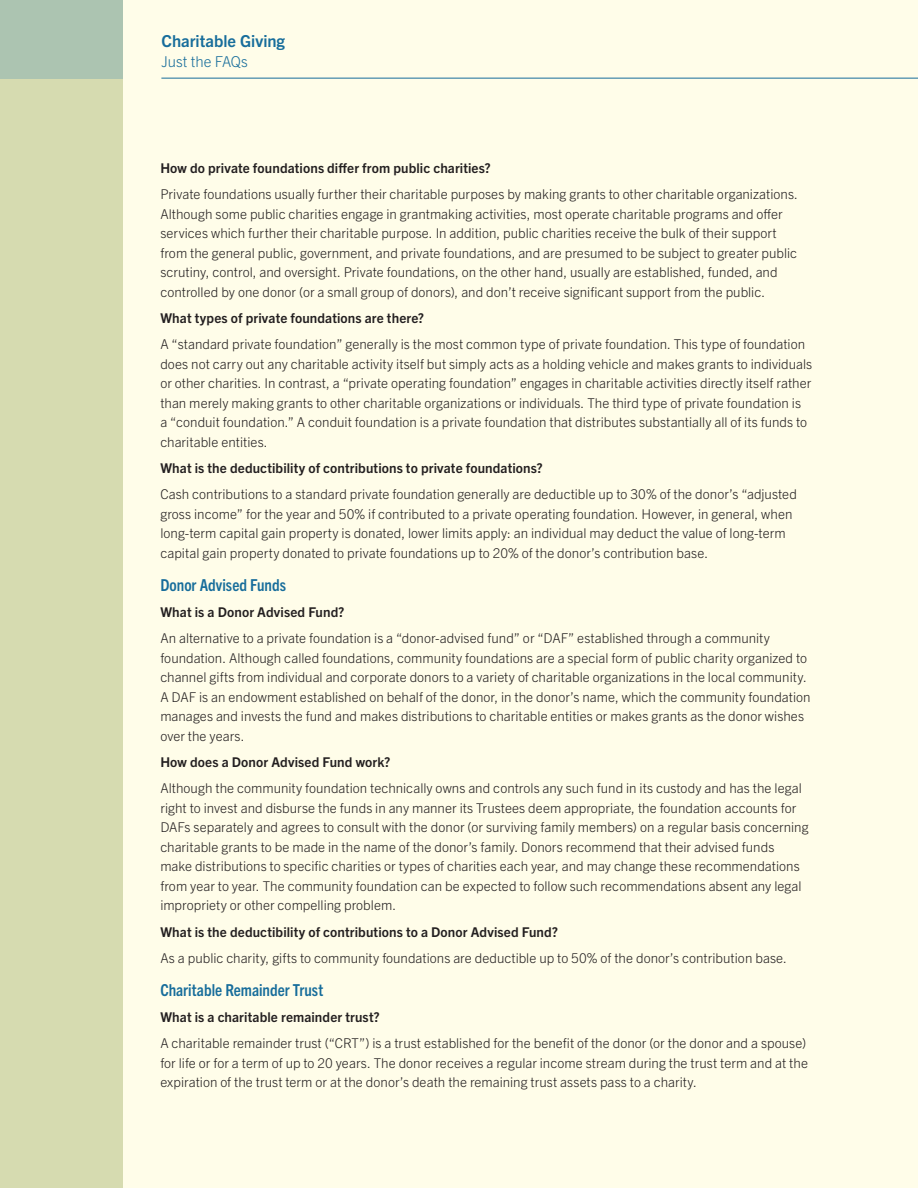
<style>
.page{position:relative;width:918px;height:1188px;background:#fffde9}
.page>*{position:absolute;margin:0;border:0;box-sizing:border-box;transform-origin:0 0}
.Subhead{font:700 condensed 16.5px "Trade Gothic Next LT Pro";color:#176d9b}
.Subhead-2{font:700 16.5px "Trade Gothic Next LT Pro";color:#176d9b}
.Subhead-3{font:300 15px "Trade Gothic Next LT Pro";letter-spacing:-.005em;color:#176d9b}
.Body_Copy{font:300 13.5px/19.5px "Trade Gothic Next LT Pro";letter-spacing:.005em;color:#231f20}
.Body_Copy-2{font:700 13.5px "Trade Gothic Next LT Pro";letter-spacing:.01em;color:#231f20}
</style>
<div class="page">
<div style="left:0;top:0;width:123px;height:1188px;background:#d6dbb0"></div>
<hr style="left:161px;top:78px;width:757px;height:1px;background:#176d9b">
<p class="Subhead-2" style="left:162px;top:30px;width:125px">Charitable Giving</p>
<p class="Subhead-3" style="left:162px;top:51px;width:88px">Just the FAQs</p>
<p class="Body_Copy-2" style="left:160px;top:159px;width:332px">How do private foundations differ from public charities?</p>
<p class="Body_Copy" style="left:160px;top:184px;width:639px">Private foundations usually further their charitable purposes by making grants to other charitable organizations.<br>Although some public charities engage in grantmaking activities, most operate charitable programs and offer services which further their charitable purpose. In addition, public charities receive the bulk of their support from the general public, government, and private foundations, and are presumed to be subject to greater public scrutiny, control, and oversight. Private foundations, on the other hand, usually are established, funded, and controlled by one donor (or a small group of donors), and don’t receive significant support from the public.</p>
<p class="Body_Copy-2" style="left:160px;top:309px;width:265px">What types of private foundations are there?</p>
<p class="Body_Copy" style="left:160px;top:334px;width:653px">A “standard private foundation” generally is the most common type of private foundation. This type of foundation does not carry out any charitable activity itself but simply acts as a holding vehicle and makes grants to individuals or other charities. In contrast, a “private operating foundation” engages in charitable activities directly itself rather than merely making grants to other charitable organizations or individuals. The third type of private foundation is<br>a “conduit foundation.” A conduit foundation is a private foundation that distributes substantially all of its funds to charitable entities.</p>
<p class="Body_Copy-2" style="left:160px;top:459px;width:384px">What is the deductibility of contributions to private foundations?</p>
<p class="Body_Copy" style="left:160px;top:484px;width:638px">Cash contributions to a standard private foundation generally are deductible up to 30% of the donor’s “adjusted gross income” for the year and 50% if contributed to a private operating foundation. However, in general, when long-term capital gain property is donated, lower limits apply: an individual may deduct the value of long-term capital gain property donated to private foundations up to 20% of the donor’s contribution base.</p>
<p class="Subhead" style="left:160px;top:574px;width:127px">Donor Advised Funds</p>
<p class="Body_Copy-2" style="left:160px;top:603px;width:186px">What is a Donor Advised Fund?</p>
<p class="Body_Copy" style="left:160px;top:628px;width:652px">An alternative to a private foundation is a “donor-advised fund” or “DAF” established through a community foundation. Although called foundations, community foundations are a special form of public charity organized to channel gifts from individual and corporate donors to a variety of charitable organizations in the local community.<br>A DAF is an endowment established on behalf of the donor, in the donor’s name, which the community foundation manages and invests the fund and makes distributions to charitable entities or makes grants as the donor wishes over the years.</p>
<p class="Body_Copy-2" style="left:160px;top:753px;width:231px">How does a Donor Advised Fund work?</p>
<p class="Body_Copy" style="left:160px;top:778px;width:650px">Although the community foundation technically owns and controls any such fund in its custody and has the legal right to invest and disburse the funds in any manner its Trustees deem appropriate, the foundation accounts for DAFs separately and agrees to consult with the donor (or surviving family members) on a regular basis concerning charitable grants to be made in the name of the donor’s family. Donors recommend that their advised funds make distributions to specific charities or types of charities each year, and may change these recommendations from year to year. The community foundation can be expected to follow such recommendations absent any legal impropriety or other compelling problem.</p>
<p class="Body_Copy-2" style="left:160px;top:922px;width:399px">What is the deductibility of contributions to a Donor Advised Fund?</p>
<p class="Body_Copy" style="left:160px;top:947px;width:628px">As a public charity, gifts to community foundations are deductible up to 50% of the donor’s contribution base.</p>
<p class="Subhead" style="left:160px;top:979px;width:164px">Charitable Remainder Trust</p>
<p class="Body_Copy-2" style="left:160px;top:1008px;width:221px">What is a charitable remainder trust?</p>
<p class="Body_Copy" style="left:160px;top:1033px;width:649px">A charitable remainder trust (“CRT”) is a trust established for the benefit of the donor (or the donor and a spouse) for life or for a term of up to 20 years. The donor receives a regular income stream during the trust term and at the expiration of the trust term or at the donor’s death the remaining trust assets pass to a charity.</p>
</div>
